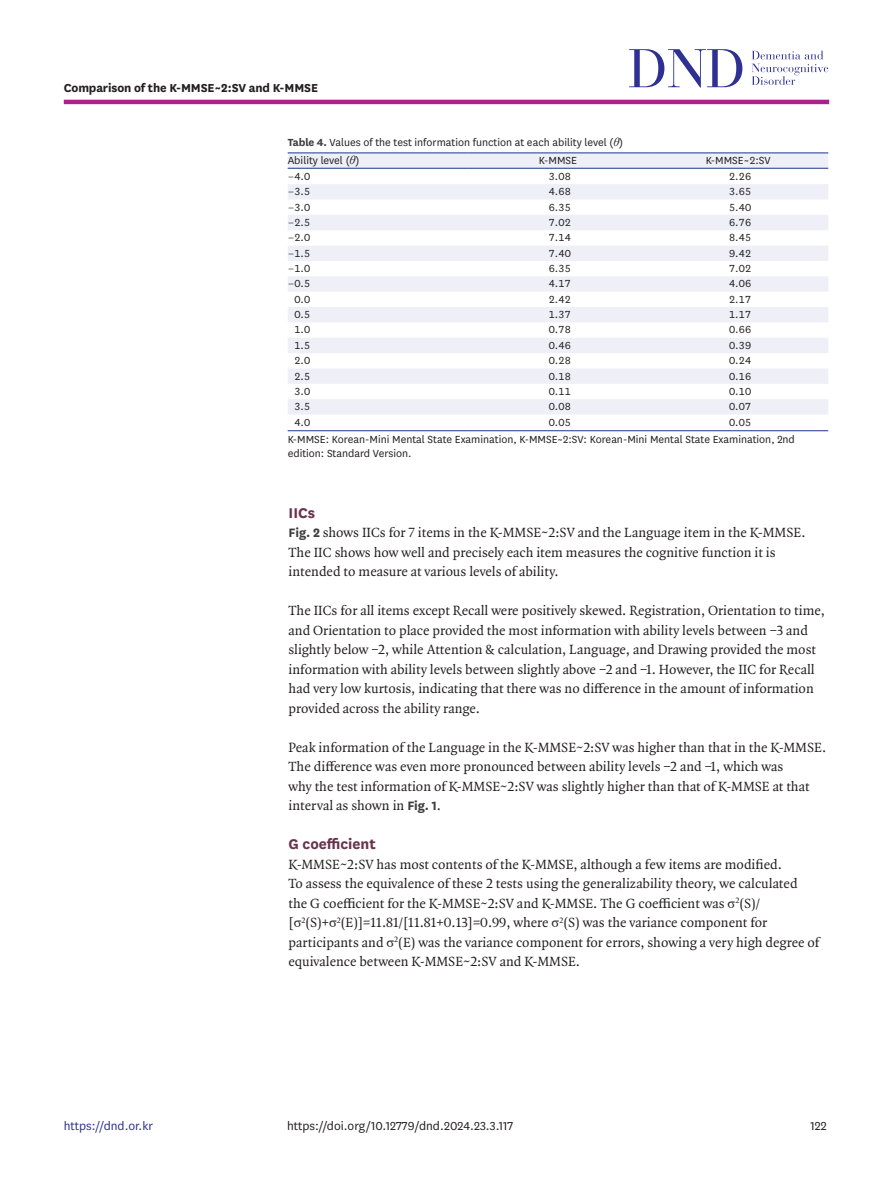
<style>
.page{position:relative;width:893px;height:1191px;background:#fff}
.page>*{position:absolute;margin:0;border:0;box-sizing:border-box;transform-origin:0 0}
.body_title2{font:700 16.5px "National";color:#6b324e}
.body_p{font:14.25px/19.5px "Quadraat OT";color:#231f20}
.body_p_first{font:14.25px/19.5px "Quadraat OT";color:#231f20}
.t1{font:13.5px "National";color:#231f20}
.t2{font:700 13.5px "National";letter-spacing:-.01em;color:#231f20}
.t3{font:13.5px "National";color:#2e3092}
.t4{font:12px/17.7px "National";color:#231f20}
.s1{font-weight:700;color:#3e3e3f}
.s2{font-family:"Times New Roman";font-style:italic}
.s3{font-family:"National";font-weight:700;color:#3e3e3f}
.s4{font-family:"Times New Roman"}
</style>
<div class="page">
<hr style="left:64px;top:100px;width:765px;height:4px;background:#ad208e">
<svg style="left:629px;top:49px;width:113px;height:39px"></svg>
<svg style="left:752px;top:50px;width:76px;height:35px"></svg>
<svg style="left:288px;top:153px;width:540px;height:261px;fill:#eff0f7"></svg>
<hr style="left:288px;top:152px;width:180px;height:1px;background:#253f8e">
<hr style="left:468px;top:152px;width:180px;height:1px;background:#253f8e">
<hr style="left:648px;top:152px;width:180px;height:1px;background:#253f8e">
<hr style="left:288px;top:168px;width:180px;height:1px;background:#253f8e">
<hr style="left:468px;top:168px;width:180px;height:1px;background:#253f8e">
<hr style="left:648px;top:168px;width:180px;height:1px;background:#253f8e">
<hr style="left:288px;top:430px;width:180px;height:1px;background:#253f8e">
<hr style="left:468px;top:430px;width:180px;height:1px;background:#253f8e">
<hr style="left:648px;top:430px;width:180px;height:1px;background:#253f8e">
<p class="t2" style="left:64px;top:78px;width:256px">Comparison of the K-MMSE~2:SV and K-MMSE</p>
<p class="t4" style="left:288px;top:133px;width:337px"><span class="s1">Table 4.</span> Values of the test information function at each ability level (<span class="s2">θ</span>)<br>Ability level (<span class="s2">θ</span>)</p>
<p class="t4" style="left:539px;top:151px;width:40px">K-MMSE</p>
<p class="t4" style="left:706px;top:151px;width:66px">K-MMSE~2:SV</p>
<p class="t4" style="left:288px;top:167px;width:24px">−4.0</p>
<p class="t4" style="left:549px;top:167px;width:24px">3.08</p>
<p class="t4" style="left:729px;top:167px;width:24px">2.26</p>
<p class="t4" style="left:288px;top:182px;width:24px">−3.5</p>
<p class="t4" style="left:549px;top:182px;width:24px">4.68</p>
<p class="t4" style="left:729px;top:182px;width:24px">3.65</p>
<p class="t4" style="left:288px;top:197px;width:24px">−3.0</p>
<p class="t4" style="left:549px;top:197px;width:24px">6.35</p>
<p class="t4" style="left:729px;top:197px;width:24px">5.40</p>
<p class="t4" style="left:288px;top:213px;width:24px">−2.5</p>
<p class="t4" style="left:549px;top:213px;width:24px">7.02</p>
<p class="t4" style="left:729px;top:213px;width:24px">6.76</p>
<p class="t4" style="left:288px;top:228px;width:24px">−2.0</p>
<p class="t4" style="left:549px;top:228px;width:24px">7.14</p>
<p class="t4" style="left:729px;top:228px;width:24px">8.45</p>
<p class="t4" style="left:288px;top:244px;width:24px">−1.5</p>
<p class="t4" style="left:549px;top:244px;width:24px">7.40</p>
<p class="t4" style="left:729px;top:244px;width:24px">9.42</p>
<p class="t4" style="left:288px;top:259px;width:24px">−1.0</p>
<p class="t4" style="left:549px;top:259px;width:24px">6.35</p>
<p class="t4" style="left:729px;top:259px;width:24px">7.02</p>
<p class="t4" style="left:288px;top:274px;width:24px">−0.5</p>
<p class="t4" style="left:549px;top:274px;width:24px">4.17</p>
<p class="t4" style="left:729px;top:274px;width:24px">4.06</p>
<p class="t4" style="left:294px;top:290px;width:18px">0.0</p>
<p class="t4" style="left:549px;top:290px;width:24px">2.42</p>
<p class="t4" style="left:729px;top:290px;width:24px">2.17</p>
<p class="t4" style="left:294px;top:305px;width:18px">0.5</p>
<p class="t4" style="left:549px;top:305px;width:24px">1.37</p>
<p class="t4" style="left:729px;top:305px;width:24px">1.17</p>
<p class="t4" style="left:294px;top:320px;width:18px">1.0</p>
<p class="t4" style="left:549px;top:320px;width:24px">0.78</p>
<p class="t4" style="left:729px;top:320px;width:24px">0.66</p>
<p class="t4" style="left:294px;top:336px;width:18px">1.5</p>
<p class="t4" style="left:549px;top:336px;width:24px">0.46</p>
<p class="t4" style="left:729px;top:336px;width:24px">0.39</p>
<p class="t4" style="left:294px;top:351px;width:18px">2.0</p>
<p class="t4" style="left:549px;top:351px;width:24px">0.28</p>
<p class="t4" style="left:729px;top:351px;width:24px">0.24</p>
<p class="t4" style="left:294px;top:366px;width:18px">2.5</p>
<p class="t4" style="left:549px;top:366px;width:24px">0.18</p>
<p class="t4" style="left:729px;top:366px;width:24px">0.16</p>
<p class="t4" style="left:294px;top:382px;width:18px">3.0</p>
<p class="t4" style="left:549px;top:382px;width:24px">0.11</p>
<p class="t4" style="left:729px;top:382px;width:24px">0.10</p>
<p class="t4" style="left:294px;top:397px;width:18px">3.5</p>
<p class="t4" style="left:549px;top:397px;width:24px">0.08</p>
<p class="t4" style="left:729px;top:397px;width:24px">0.07</p>
<p class="t4" style="left:294px;top:412px;width:18px">4.0</p>
<p class="t4" style="left:549px;top:412px;width:24px">0.05</p>
<p class="t4" style="left:288px;top:413px;width:509px;text-indent:441px">0.05<br>K-MMSE: Korean-Mini Mental State Examination, K-MMSE~2:SV: Korean-Mini Mental State Examination, 2nd</p>
<p class="t4" style="left:288px;top:443px;width:125px">edition: Standard Version.</p>
<p class="t3" style="left:64px;top:1116px;width:91px">https://dnd.or.kr</p>
<p class="body_title2" style="left:289px;top:501px;width:28px">IICs</p>
<p class="body_p_first" style="left:289px;top:523px;width:518px"><span class="s3">Fig. 2</span> shows IICs for 7 items in the K-MMSE~2:SV and the Language item in the K-MMSE.<br>The IIC shows how well and precisely each item measures the cognitive function it is intended to measure at various levels of ability.</p>
<p class="body_p" style="left:289px;top:601px;width:538px">The IICs for all items except Recall were positively skewed. Registration, Orientation to time, and Orientation to place provided the most information with ability levels between −3 and slightly below −2, while Attention &amp; calculation, Language, and Drawing provided the most information with ability levels between slightly above −2 and −1. However, the IIC for Recall had very low kurtosis, indicating that there was no difference in the amount of information provided across the ability range.</p>
<p class="body_p" style="left:289px;top:737px;width:539px">Peak information of the Language in the K-MMSE~2:SV was higher than that in the K-MMSE.<br>The difference was even more pronounced between ability levels −2 and −1, which was<br>why the test information of K-MMSE~2:SV was slightly higher than that of K-MMSE at that interval as shown in <span class="s3">Fig. 1</span>.</p>
<p class="body_title2" style="left:289px;top:832px;width:89px">G coefficient</p>
<p class="body_p_first" style="left:289px;top:854px;width:532px">K-MMSE~2:SV has most contents of the K-MMSE, although a few items are modified.<br>To assess the equivalence of these 2 tests using the generalizability theory, we calculated the G coefficient for the K-MMSE~2:SV and K-MMSE. The G coefficient was <span class="s4">σ</span><sup>2</sup>(S)/ [<span class="s4">σ</span><sup>2</sup>(S)+<span class="s4">σ</span><sup>2</sup>(E)]=11.81/[11.81+0.13]=0.99, where <span class="s4">σ</span><sup>2</sup>(S) was the variance component for participants and <span class="s4">σ</span><sup>2</sup>(E) was the variance component for errors, showing a very high degree of equivalence between K-MMSE~2:SV and K-MMSE.</p>
<p class="t1" style="left:287px;top:1116px;width:228px">https://doi.org/10.12779/dnd.2024.23.3.117</p>
<p class="t1" style="left:810px;top:1116px;width:18px">122</p>
</div>
